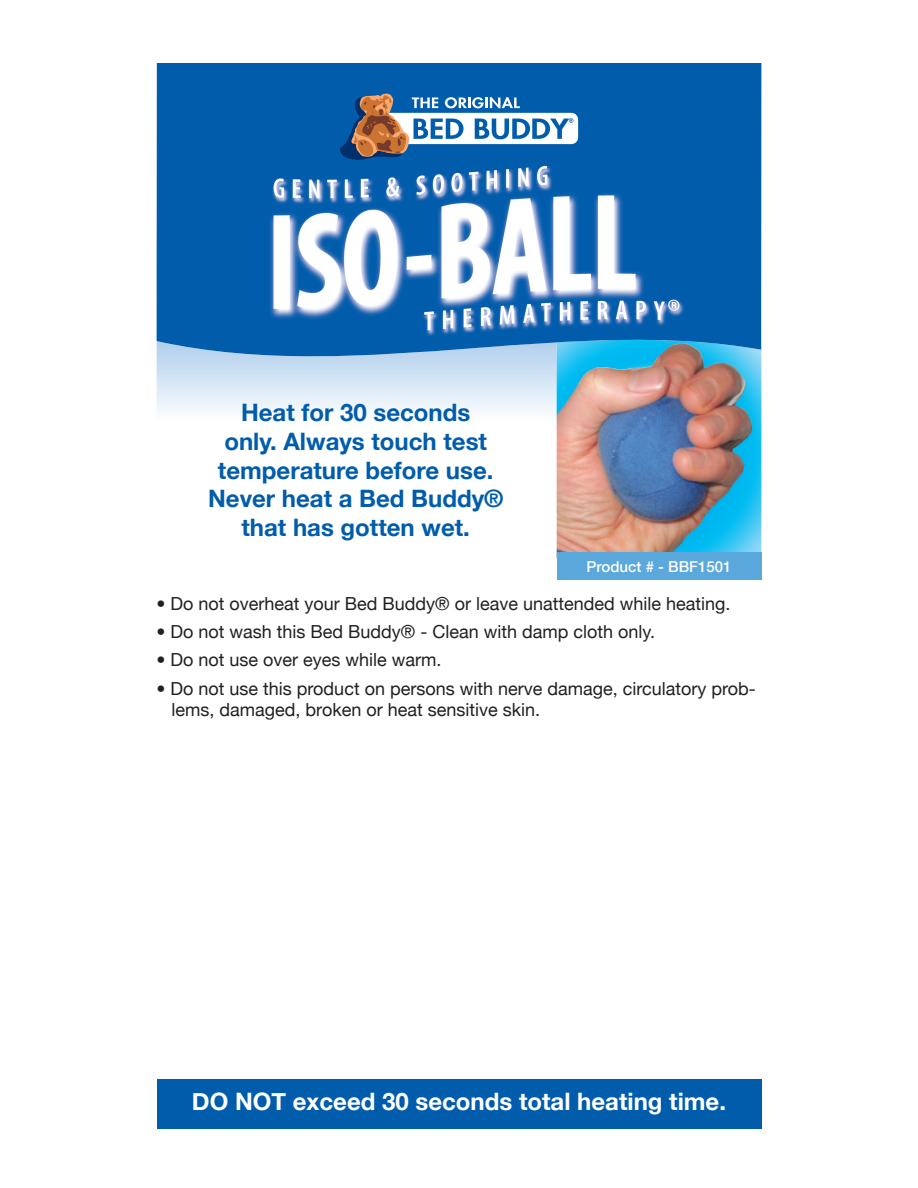
<style>
.page{position:relative;width:918px;height:1188px;background:#fff}
.page>*{position:absolute;margin:0;border:0;box-sizing:border-box;transform-origin:0 0}
.t1{font:700 24px/28.8px "Helvetica Neue";color:#015dab;text-align:center}
.t2{font:700 24px "Helvetica Neue";color:#fff}
.t3{font:18px/21.6px "Helvetica Neue";color:#231f20}
.t4{font:500 15px "Helvetica Neue";color:#fff}
</style>
<div class="page">
<svg style="left:157px;top:364px;width:400px;height:144px"></svg>
<img style="left:557px;top:364px;width:204px;height:188px">
<div style="left:557px;top:552px;width:204px;height:28px;background:#5ba8dc"></div>
<svg style="left:157px;top:63px;width:604px;height:301px;background:#0f68b1"></svg>
<div style="left:369px;top:113px;width:209px;height:31px;background:#fff;border-radius:7px"></div>
<svg style="left:340px;top:94px;width:233px;height:66px"></svg>
<div style="left:157px;top:1079px;width:604px;height:50px;background:#015dab"></div>
<img style="left:248px;top:161px;width:452px;height:176px">
<h1 class="t1" style="left:208px;top:398px;width:297px">Heat for 30 seconds<br>only. Always touch test temperature before use.<br>Never heat a Bed Buddy® that has gotten wet.</h1>
<p class="t4" style="left:587px;top:558px;width:147px">Product # - BBF1501</p>
<p class="t3" style="left:157px;top:592px;width:575px">• Do not overheat your Bed Buddy® or leave unattended while heating.</p>
<p class="t3" style="left:157px;top:621px;width:500px">• Do not wash this Bed Buddy® - Clean with damp cloth only.</p>
<p class="t3" style="left:157px;top:649px;width:287px">• Do not use over eyes while warm.</p>
<p class="t3" style="left:172px;top:677px;width:586px;text-indent:-15px">• Do not use this product on persons with nerve damage, circulatory prob&shy;lems, damaged, broken or heat sensitive skin.</p>
<h1 class="t2" style="left:192px;top:1087px;width:536px">DO NOT exceed 30 seconds total heating time.</h1>
</div>
